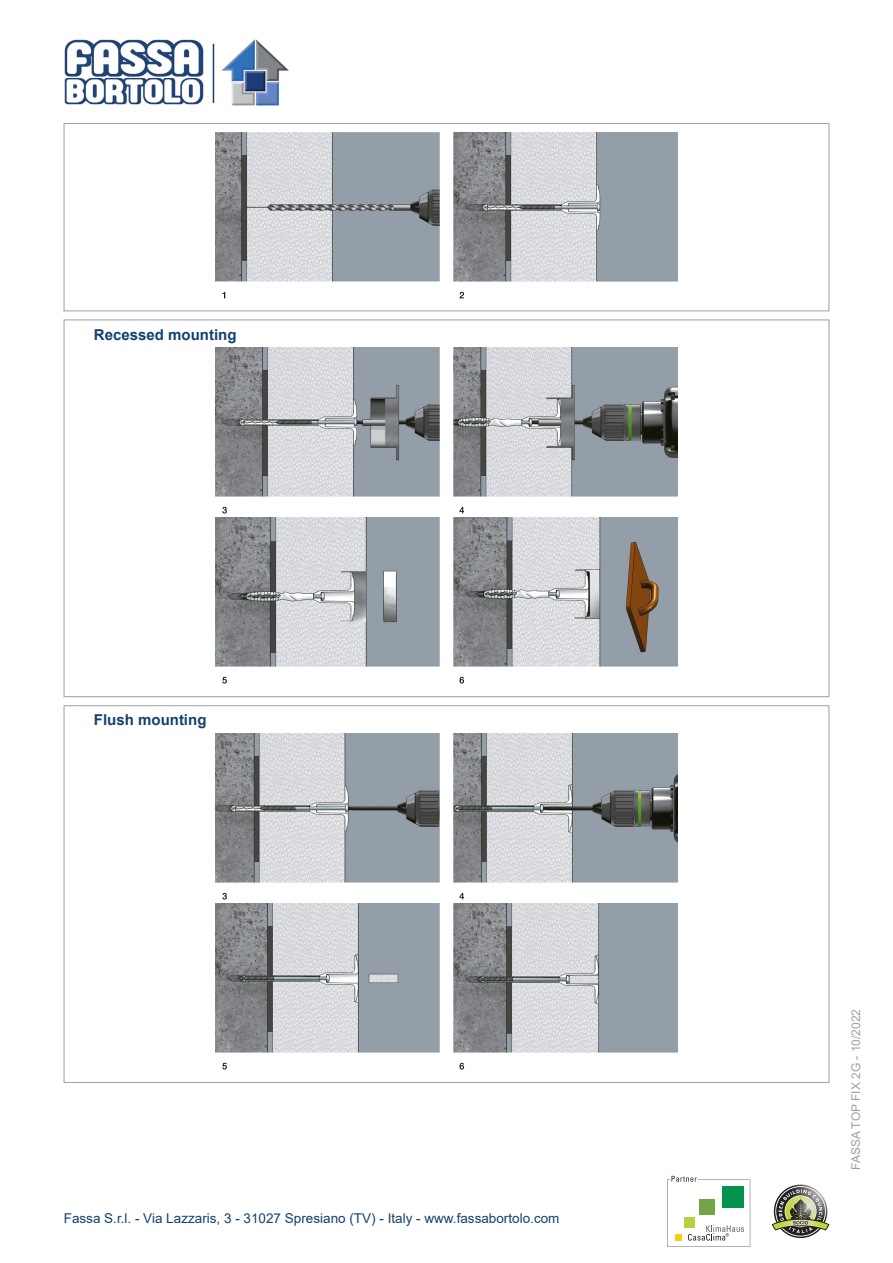
<style>
.page{position:relative;width:893px;height:1263px;background:#fff}
.page>*{position:absolute;margin:0;border:0;box-sizing:border-box;transform-origin:0 0}
.Sottotitolo{font:700 15px "Arial";color:#15406e}
.t1{font:13.5px "Arial";color:#15406e}
.t2{font:12px "Arial";color:#9ba1a4}
</style>
<div class="page">
<img style="left:215px;top:132px;width:463px;height:167px">
<div style="left:64px;top:123px;width:765px;height:188px;border:1px solid #9ba1a4"></div>
<img style="left:215px;top:348px;width:463px;height:336px">
<img style="left:215px;top:734px;width:463px;height:336px">
<svg style="left:667px;top:1176px;width:83px;height:71px"></svg>
<svg style="left:772px;top:1186px;width:57px;height:50px"></svg>
<img style="left:64px;top:39px;width:140px;height:66px">
<hr style="left:213px;top:44px;width:1px;height:59px;background:#15406e">
<img style="left:221px;top:39px;width:68px;height:67px">
<p class="Sottotitolo" style="left:94px;top:324px;width:144px">Recessed mounting</p>
<p class="Sottotitolo" style="left:94px;top:709px;width:114px">Flush mounting</p>
<p class="t1" style="left:64px;top:1208px;width:497px">Fassa S.r.l. - Via Lazzaris, 3 - 31027 Spresiano (TV) - Italy - www.fassabortolo.com</p>
<p class="t2" style="left:848px;top:1170px;width:162px;rotate:-90deg">FASSA TOP FIX 2G - 10/2022</p>
</div>
